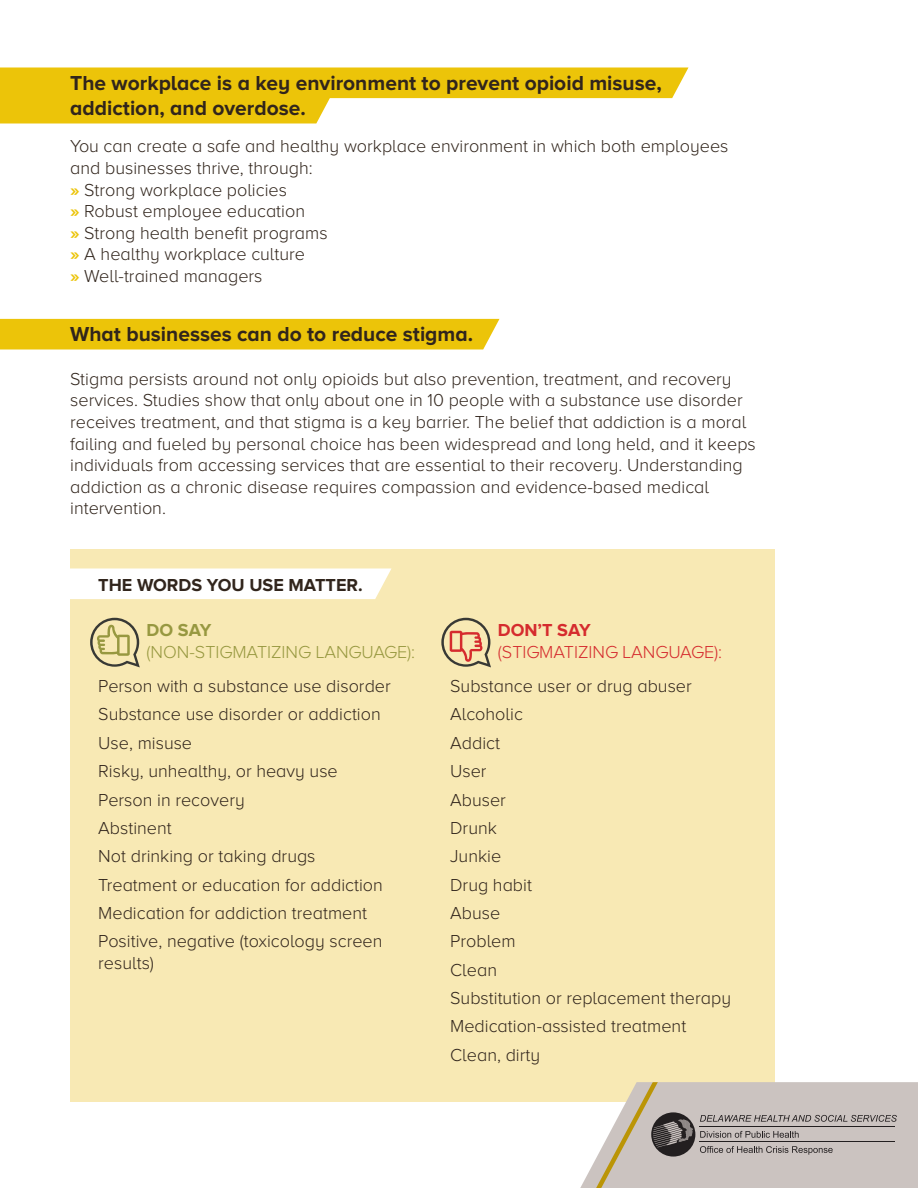
<style>
.page{position:relative;width:918px;height:1188px;background:#fff}
.page>*{position:absolute;margin:0;border:0;box-sizing:border-box;transform-origin:0 0}
.t1{font:700 21px/25.2px "Proxima Nova A";color:#31251c}
.t2{font:300 18px/28.3px "Proxima Nova A";color:#31251c}
.t3{font:300 18px "Proxima Nova A";color:#979840}
.t4{font:300 18px "Proxima Nova A";color:#d52b2e}
.t5{font:700 18px "Proxima Nova A";color:#31251c}
.t6{font:700 18px "Proxima Nova A";color:#d52b2e}
.t7{font:700 18px "Proxima Nova A";color:#979840}
.s1{font-weight:700;color:#ecc409}
</style>
<div class="page">
<div style="left:70px;top:549px;width:704px;height:553px;background:#f8e9b4"></div>
<svg style="left:0;top:68px;width:688px;height:55px"></svg>
<div style="left:0;top:319px;width:500px;height:30px;background:#ecc409"></div>
<div style="left:70px;top:568px;width:322px;height:31px;background:#fff"></div>
<svg style="left:580px;top:1082px;width:338px;height:106px;background:#c3bbb5"></svg>
<svg style="left:90px;top:618px;width:50px;height:49px"></svg>
<svg style="left:441px;top:618px;width:50px;height:49px"></svg>
<p class="t1" style="left:70px;top:70px;width:593px">The workplace is a key environment to prevent opioid misuse, addiction, and overdose.</p>
<p class="t2" style="left:70px;top:135px;width:660px;line-height:21.6px">You can create a safe and healthy workplace environment in which both employees and businesses thrive, through:<br><span class="s1">»</span> Strong workplace policies<br><span class="s1">»</span> Robust employee education<br><span class="s1">»</span> Strong health benefit programs<br><span class="s1">»</span> A healthy workplace culture<br><span class="s1">»</span> Well-trained managers</p>
<p class="t1" style="left:70px;top:321px;width:405px">What businesses can do to reduce stigma.</p>
<p class="t2" style="left:70px;top:368px;width:687px;line-height:21.6px">Stigma persists around not only opioids but also prevention, treatment, and recovery services. Studies show that only about one in 10 people with a substance use disorder receives treatment, and that stigma is a key barrier. The belief that addiction is a moral failing and fueled by personal choice has been widespread and long held, and it keeps individuals from accessing services that are essential to their recovery. Understanding addiction as a chronic disease requires compassion and evidence-based medical intervention.</p>
<p class="t5" style="left:98px;top:575px;width:266px">THE WORDS YOU USE MATTER.</p>
<p class="t7" style="left:147px;top:620px;width:66px">DO SAY</p>
<p class="t3" style="left:147px;top:642px;width:270px">(NON-STIGMATIZING LANGUAGE):</p>
<p class="t2" style="left:98px;top:672px;width:294px">Person with a substance use disorder<br>Substance use disorder or addiction<br>Use, misuse<br>Risky, unhealthy, or heavy use<br>Person in recovery<br>Abstinent<br>Not drinking or taking drugs<br>Treatment or education for addiction<br>Medication for addiction treatment<br>Positive, negative (toxicology screen</p>
<p class="t2" style="left:98px;top:949px;width:57px">results)</p>
<p class="t6" style="left:498px;top:620px;width:95px">DON’T SAY</p>
<p class="t4" style="left:498px;top:642px;width:226px">(STIGMATIZING LANGUAGE):</p>
<p class="t2" style="left:450px;top:672px;width:282px">Substance user or drug abuser<br>Alcoholic<br>Addict<br>User<br>Abuser<br>Drunk<br>Junkie<br>Drug habit<br>Abuse<br>Problem<br>Clean<br>Substitution or replacement therapy<br>Medication-assisted treatment<br>Clean, dirty</p>
</div>
